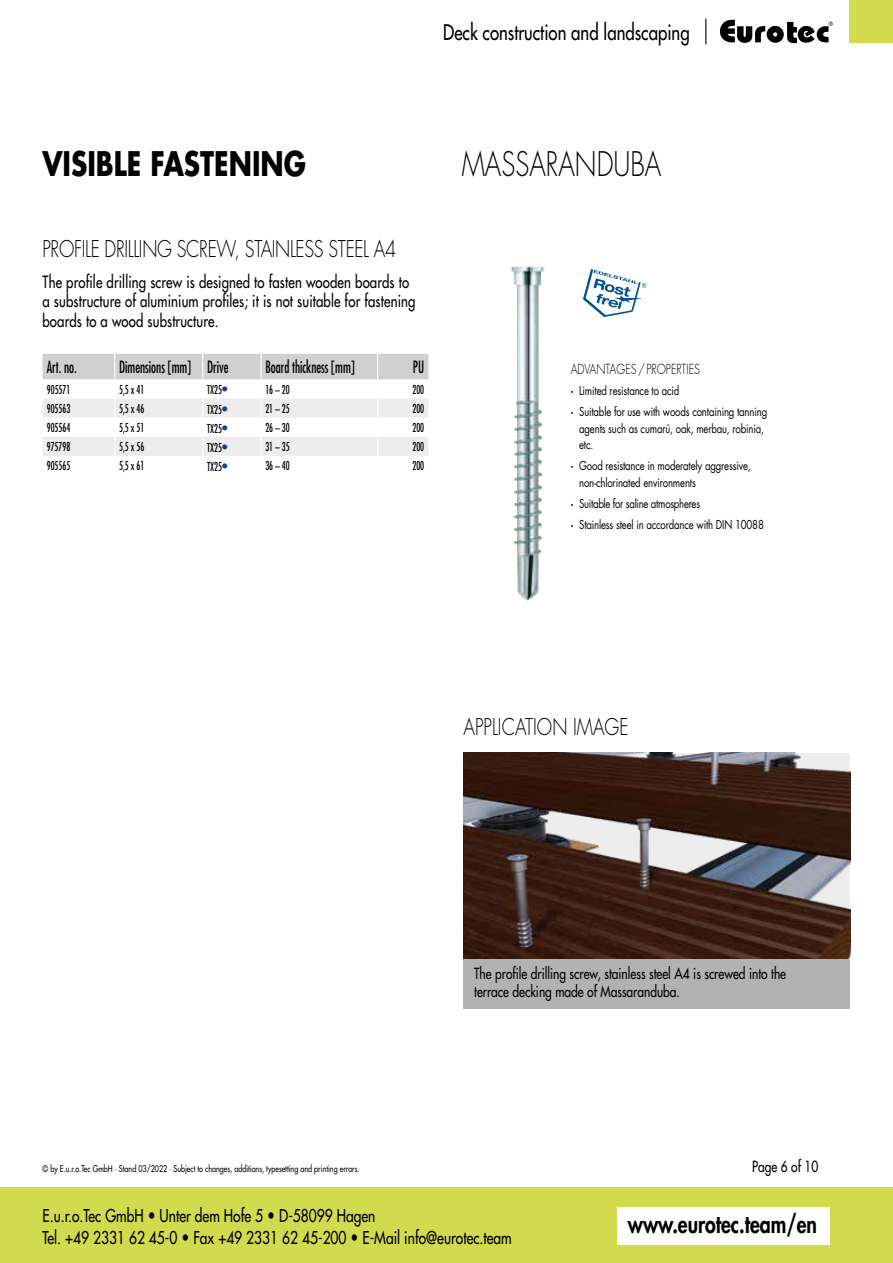
<style>
.page{position:relative;width:893px;height:1263px;background:#fff}
.page>*{position:absolute;margin:0;border:0;box-sizing:border-box;transform-origin:0 0}
.t1{font:700 33px "Futura Std";color:#000;scale:.8 1}
.t2{font:300 33px "Futura Std";color:#000;scale:.78 1}
.t3{font:800 24.3px "Futura Std";color:#000;scale:.8 1}
.t4{font:300 22.5px "Futura Std";letter-spacing:-.02em;color:#000;scale:.8 1}
.t5{font:300 22.5px "Futura Std";color:#000;scale:.8 1}
.t6{font:500 21px "Futura Std";color:#000;scale:.8 1}
.t7{font:500 17.25px/22.5px "Futura Std";color:#000;scale:.8 1}
.t8{font:500 16.5px/19.8px "Futura Std";letter-spacing:.01em;color:#000;scale:.8 1}
.t9{font:condensed 16.5px "Futura Std";color:#000;scale:.8 1}
.t10{font:500 15px/18px "Futura Std";color:#000;scale:.8 1}
.t11{font:300 13.5px "Futura Std";color:#000;scale:.8 1}
.t12{font:12px/21px "Futura Std";letter-spacing:-.015em;color:#000;scale:.8 1}
.t13{font:condensed 12px "Futura Std";color:#000;scale:.8 1}
.t14{font:500 9px "Futura Std";color:#000;scale:.8 1}
.s1{font-size:13.5px;color:#164194}
.s2{font-weight:800}
</style>
<div class="page">
<div style="left:0;top:1187px;width:893px;height:76px;background:#d2db4d"></div>
<div style="left:849px;top:0;width:44px;height:43px;background:#d2db4d"></div>
<svg style="left:720px;top:20px;width:113px;height:24px"></svg>
<svg style="left:705px;top:18px;width:1px;height:26px"></svg>
<div style="left:617px;top:1208px;width:213px;height:37px;background:#fff"></div>
<svg style="left:583px;top:269px;width:64px;height:48px"></svg>
<img style="left:511px;top:266px;width:34px;height:335px">
<img style="left:463px;top:753px;width:387px;height:206px">
<div style="left:463px;top:959px;width:387px;height:49px;background:#b3b2b2"></div>
<svg style="left:43px;top:354px;width:385px;height:102px"></svg>
<h3 class="t6" style="left:443px;top:19px;width:310px">Deck construction and landscaping</h3>
<h1 class="t1" style="left:43px;top:142px;width:331px">VISIBLE FASTENING</h1>
<h1 class="t2" style="left:462px;top:144px;width:257px">MASSARANDUBA</h1>
<h3 class="t4" style="left:43px;top:235px;width:444px">PROFILE DRILLING SCREW, STAINLESS STEEL A4</h3>
<h3 class="t8" style="left:43px;top:272px;width:468px">The profile drilling screw is designed to fasten wooden boards to a substructure of aluminium profiles; it is not suitable for fastening boards to a wood substructure.</h3>
<h3 class="t9" style="left:47px;top:357px;width:39px">Art. no.</h3>
<h3 class="t9" style="left:119px;top:357px;width:138px">Dimensions [mm] Drive</h3>
<h3 class="t9" style="left:265px;top:357px;width:113px">Board thickness [mm]</h3>
<h3 class="t9" style="left:413px;top:357px;width:16px">PU</h3>
<p class="t13" style="left:47px;top:382px;width:31px">905571</p>
<p class="t13" style="left:119px;top:382px;width:33px">5,5 x 41</p>
<p class="t13" style="left:207px;top:383px;width:27px">TX25<span class="s1">•</span></p>
<p class="t13" style="left:265px;top:382px;width:32px">16 – 20</p>
<p class="t13" style="left:412px;top:382px;width:16px">200</p>
<p class="t13" style="left:47px;top:401px;width:31px">905563</p>
<p class="t13" style="left:119px;top:401px;width:33px">5,5 x 46</p>
<p class="t13" style="left:207px;top:402px;width:27px">TX25<span class="s1">•</span></p>
<p class="t13" style="left:265px;top:401px;width:32px">21 – 25</p>
<p class="t13" style="left:412px;top:401px;width:16px">200</p>
<p class="t13" style="left:47px;top:420px;width:31px">905564</p>
<p class="t13" style="left:119px;top:420px;width:33px">5,5 x 51</p>
<p class="t13" style="left:207px;top:421px;width:27px">TX25<span class="s1">•</span></p>
<p class="t13" style="left:265px;top:420px;width:32px">26 – 30</p>
<p class="t13" style="left:412px;top:420px;width:16px">200</p>
<p class="t13" style="left:47px;top:440px;width:31px">975798</p>
<p class="t13" style="left:119px;top:440px;width:33px">5,5 x 56</p>
<p class="t13" style="left:207px;top:440px;width:27px">TX25<span class="s1">•</span></p>
<p class="t13" style="left:265px;top:440px;width:32px">31 – 35</p>
<p class="t13" style="left:412px;top:440px;width:16px">200</p>
<p class="t13" style="left:47px;top:459px;width:31px">905565</p>
<p class="t13" style="left:119px;top:459px;width:33px">5,5 x 61</p>
<p class="t13" style="left:207px;top:459px;width:27px">TX25<span class="s1">•</span></p>
<p class="t13" style="left:265px;top:459px;width:32px">36 – 40</p>
<p class="t13" style="left:412px;top:459px;width:16px">200</p>
<p class="t11" style="left:571px;top:361px;width:163px">ADVANTAGES/PROPERTIES</p>
<p class="t12" style="left:571px;top:380px;width:247px"><span class="s2">·</span> Limited resistance to acid<br><span class="s2">·</span> Suitable for use with woods containing tanning</p>
<p class="t12" style="left:579px;top:420px;width:233px;line-height:16.5px">agents such as cumarú, oak, merbau, robinia, etc.</p>
<p class="t12" style="left:579px;top:458px;width:216px;line-height:16.5px;text-indent:-9px"><span class="s2">·</span> Good resistance in moderately aggressive, non-chlorinated environments</p>
<p class="t12" style="left:571px;top:493px;width:243px"><span class="s2">·</span> Suitable for saline atmospheres<br><span class="s2">·</span> Stainless steel in accordance with DIN 10088</p>
<h3 class="t5" style="left:463px;top:713px;width:208px">APPLICATION IMAGE</h3>
<p class="t14" style="left:43px;top:1163px;width:398px">© by E.u.r.o.Tec GmbH · Stand 03/2022 · Subject to changes, additions, typesetting and printing errors.</p>
<p class="t10" style="left:474px;top:965px;width:392px">The profile drilling screw, stainless steel A4 is screwed into the terrace decking made of Massaranduba.</p>
<p class="t10" style="left:752px;top:1158px;width:84px">Page 6 of 10</p>
<h3 class="t7" style="left:43px;top:1204px;width:588px">E.u.r.o.Tec GmbH <span class="s2">•</span> Unter dem Hofe 5 <span class="s2">•</span> D-58099 Hagen<br>Tel. +49 2331 62 45-0 <span class="s2">•</span> Fax +49 2331 62 45-200 <span class="s2">•</span> E-Mail info@eurotec.team</h3>
<h2 class="t3" style="left:628px;top:1208px;width:238px">www.eurotec.team/en</h2>
</div>
